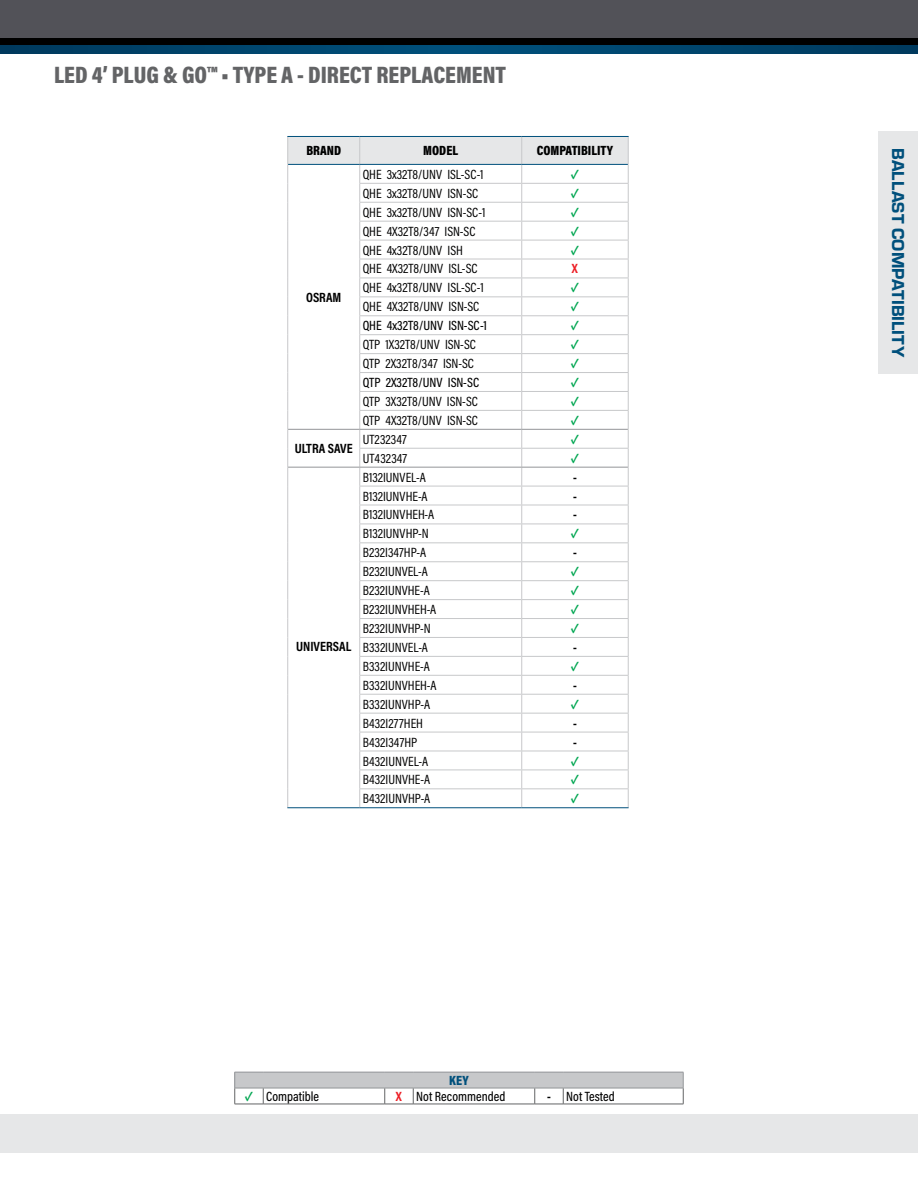
<style>
.page{position:relative;width:918px;height:1188px;background:#fff}
.page>*{position:absolute;margin:0;border:0;box-sizing:border-box;transform-origin:0 0}
.t1{font:900 24px "Acumin Pro Cond";color:#636466}
.t2{font:18px "Eurostile Hea";letter-spacing:.005em;color:#00507c}
.t3{font:13.5px "Acumin Pro Cond";color:#000}
.t4{font:500 13.5px "Acumin Pro Cond";color:#000}
.t5{font:700 13.5px "Acumin Pro Cond";color:#000}
.t6{font:700 13.5px "Acumin Pro Cond";color:#00a651}
.t7{font:900 13.5px "Acumin Pro Cond";color:#000}
.t8{font:900 13.5px "Acumin Pro Cond";color:#00507c}
.t9{font:700 13.5px "Acumin Pro Cond";color:#ed1d24}
.s1{font-weight:700;color:#00a651}
.s2{font-weight:700;color:#ed1d24}
.s3{font-weight:700}
</style>
<div class="page">
<div style="left:235px;top:1072px;width:448px;height:16px;background:#c7c8ca"></div>
<hr style="left:263px;top:1104px;width:122px;height:1px;background:#636466">
<hr style="left:413px;top:1104px;width:122px;height:1px;background:#636466">
<hr style="left:563px;top:1104px;width:120px;height:1px;background:#636466">
<hr style="left:263px;top:1072px;width:122px;height:1px;background:#939598">
<svg style="left:385px;top:1072px;width:28px;height:1px"></svg>
<hr style="left:413px;top:1072px;width:122px;height:1px;background:#939598">
<svg style="left:535px;top:1072px;width:28px;height:1px"></svg>
<hr style="left:563px;top:1072px;width:120px;height:1px;background:#939598">
<svg style="left:683px;top:1072px;width:1px;height:32px"></svg>
<svg style="left:234px;top:1072px;width:30px;height:33px"></svg>
<hr style="left:263px;top:1088px;width:122px;height:1px;background:#939598">
<svg style="left:384px;top:1088px;width:30px;height:17px"></svg>
<hr style="left:413px;top:1088px;width:122px;height:1px;background:#939598">
<svg style="left:534px;top:1088px;width:30px;height:17px"></svg>
<hr style="left:563px;top:1088px;width:120px;height:1px;background:#939598">
<div style="left:878px;top:131px;width:40px;height:243px;background:#e6e7e8"></div>
<svg style="left:0;top:45px;width:918px;height:9px;background:#00446c"></svg>
<div style="left:0;top:33px;width:918px;height:12px;background:#000"></div>
<div style="left:0;top:0;width:918px;height:37px;background:#525258"></div>
<svg style="left:287px;top:137px;width:342px;height:670px"></svg>
<hr style="left:288px;top:429px;width:72px;height:1px;background:#939598">
<hr style="left:288px;top:467px;width:72px;height:1px;background:#939598">
<hr style="left:360px;top:429px;width:162px;height:1px;background:#939598">
<hr style="left:522px;top:429px;width:106px;height:1px;background:#939598">
<hr style="left:360px;top:467px;width:162px;height:1px;background:#939598">
<hr style="left:522px;top:467px;width:106px;height:1px;background:#939598">
<hr style="left:359px;top:524px;width:163px;height:1px;background:#c7c8ca">
<hr style="left:522px;top:524px;width:107px;height:1px;background:#c7c8ca">
<hr style="left:287px;top:136px;width:73px;height:1px;background:#00507c">
<hr style="left:360px;top:136px;width:162px;height:1px;background:#00507c">
<hr style="left:522px;top:136px;width:107px;height:1px;background:#00507c">
<hr style="left:288px;top:164px;width:72px;height:1px;background:#00507c">
<hr style="left:360px;top:164px;width:162px;height:1px;background:#00507c">
<hr style="left:522px;top:164px;width:106px;height:1px;background:#00507c">
<hr style="left:287px;top:807px;width:73px;height:1px;background:#00507c">
<hr style="left:360px;top:807px;width:162px;height:1px;background:#00507c">
<hr style="left:522px;top:807px;width:107px;height:1px;background:#00507c">
<div style="left:0;top:1114px;width:918px;height:39px;background:#e6e7e8"></div>
<h1 class="t1" style="left:54px;top:59px;width:454px">LED 4’ PLUG &amp; GO™ • TYPE A - DIRECT REPLACEMENT</h1>
<p class="t7" style="left:306px;top:142px;width:36px">BRAND</p>
<p class="t7" style="left:423px;top:142px;width:36px">MODEL</p>
<p class="t7" style="left:537px;top:142px;width:78px">COMPATIBILITY</p>
<p class="t5" style="left:306px;top:288px;width:37px">OSRAM</p>
<p class="t5" style="left:295px;top:440px;width:59px">ULTRA SAVE</p>
<p class="t5" style="left:296px;top:637px;width:57px">UNIVERSAL</p>
<p class="t3" style="left:363px;top:165px;width:122px">QHE 3x32T8/UNV ISL-SC-1</p>
<p class="t6" style="left:571px;top:165px;width:10px">✓</p>
<p class="t3" style="left:363px;top:184px;width:117px">QHE 3x32T8/UNV ISN-SC</p>
<p class="t6" style="left:571px;top:184px;width:10px">✓</p>
<p class="t3" style="left:363px;top:203px;width:124px">QHE 3x32T8/UNV ISN-SC-1</p>
<p class="t6" style="left:571px;top:203px;width:10px">✓</p>
<p class="t3" style="left:363px;top:222px;width:114px">QHE 4X32T8/347 ISN-SC</p>
<p class="t6" style="left:571px;top:222px;width:10px">✓</p>
<p class="t3" style="left:363px;top:241px;width:102px">QHE 4x32T8/UNV ISH</p>
<p class="t6" style="left:571px;top:241px;width:10px">✓</p>
<p class="t3" style="left:363px;top:260px;width:116px">QHE 4X32T8/UNV ISL-SC</p>
<p class="t9" style="left:572px;top:260px;width:8px">X</p>
<p class="t3" style="left:363px;top:279px;width:123px">QHE 4x32T8/UNV ISL-SC-1</p>
<p class="t6" style="left:571px;top:279px;width:10px">✓</p>
<p class="t3" style="left:363px;top:298px;width:118px">QHE 4X32T8/UNV ISN-SC</p>
<p class="t6" style="left:571px;top:298px;width:10px">✓</p>
<p class="t4" style="left:363px;top:317px;width:126px">QHE 4x32T8/UNV ISN-SC-1</p>
<p class="t6" style="left:571px;top:317px;width:10px">✓</p>
<p class="t3" style="left:363px;top:336px;width:115px">QTP 1X32T8/UNV ISN-SC</p>
<p class="t6" style="left:571px;top:336px;width:10px">✓</p>
<p class="t3" style="left:363px;top:355px;width:113px">QTP 2X32T8/347 ISN-SC</p>
<p class="t6" style="left:571px;top:355px;width:10px">✓</p>
<p class="t4" style="left:363px;top:374px;width:118px">QTP 2X32T8/UNV ISN-SC</p>
<p class="t6" style="left:571px;top:373px;width:10px">✓</p>
<p class="t3" style="left:363px;top:393px;width:117px">QTP 3X32T8/UNV ISN-SC</p>
<p class="t6" style="left:571px;top:392px;width:10px">✓</p>
<p class="t3" style="left:363px;top:412px;width:117px">QTP 4X32T8/UNV ISN-SC</p>
<p class="t6" style="left:571px;top:411px;width:10px">✓</p>
<p class="t3" style="left:363px;top:430px;width:46px">UT232347</p>
<p class="t6" style="left:571px;top:430px;width:10px">✓</p>
<p class="t3" style="left:363px;top:449px;width:46px">UT432347</p>
<p class="t6" style="left:571px;top:449px;width:10px">✓</p>
<p class="t3" style="left:363px;top:468px;width:65px">B132IUNVEL-A</p>
<p class="t5" style="left:573px;top:468px;width:5px">-</p>
<p class="t3" style="left:363px;top:487px;width:66px">B132IUNVHE-A</p>
<p class="t5" style="left:573px;top:487px;width:5px">-</p>
<p class="t3" style="left:363px;top:506px;width:73px">B132IUNVHEH-A</p>
<p class="t5" style="left:573px;top:506px;width:5px">-</p>
<p class="t3" style="left:363px;top:525px;width:67px">B132IUNVHP-N</p>
<p class="t6" style="left:571px;top:525px;width:10px">✓</p>
<p class="t3" style="left:363px;top:544px;width:65px">B232I347HP-A</p>
<p class="t5" style="left:573px;top:544px;width:5px">-</p>
<p class="t3" style="left:363px;top:563px;width:67px">B232IUNVEL-A</p>
<p class="t6" style="left:571px;top:563px;width:10px">✓</p>
<p class="t3" style="left:363px;top:582px;width:69px">B232IUNVHE-A</p>
<p class="t6" style="left:571px;top:582px;width:10px">✓</p>
<p class="t3" style="left:363px;top:601px;width:75px">B232IUNVHEH-A</p>
<p class="t6" style="left:571px;top:601px;width:10px">✓</p>
<p class="t3" style="left:363px;top:620px;width:70px">B232IUNVHP-N</p>
<p class="t6" style="left:571px;top:619px;width:10px">✓</p>
<p class="t3" style="left:363px;top:639px;width:67px">B332IUNVEL-A</p>
<p class="t5" style="left:573px;top:638px;width:5px">-</p>
<p class="t3" style="left:363px;top:658px;width:69px">B332IUNVHE-A</p>
<p class="t6" style="left:571px;top:657px;width:10px">✓</p>
<p class="t3" style="left:363px;top:676px;width:75px">B332IUNVHEH-A</p>
<p class="t5" style="left:573px;top:676px;width:5px">-</p>
<p class="t3" style="left:363px;top:695px;width:69px">B332IUNVHP-A</p>
<p class="t6" style="left:571px;top:695px;width:10px">✓</p>
<p class="t3" style="left:363px;top:714px;width:62px">B432I277HEH</p>
<p class="t5" style="left:573px;top:714px;width:5px">-</p>
<p class="t3" style="left:363px;top:733px;width:56px">B432I347HP</p>
<p class="t5" style="left:573px;top:733px;width:5px">-</p>
<p class="t3" style="left:363px;top:752px;width:67px">B432IUNVEL-A</p>
<p class="t6" style="left:571px;top:752px;width:10px">✓</p>
<p class="t3" style="left:363px;top:771px;width:69px">B432IUNVHE-A</p>
<p class="t6" style="left:571px;top:771px;width:10px">✓</p>
<p class="t3" style="left:363px;top:790px;width:69px">B432IUNVHP-A</p>
<p class="t6" style="left:571px;top:790px;width:10px">✓</p>
<p class="t8" style="left:449px;top:1072px;width:21px">KEY</p>
<p class="t4" style="left:245px;top:1088px;width:76px"><span class="s1">✓</span> Compatible</p>
<p class="t4" style="left:396px;top:1088px;width:111px"><span class="s2">X</span> Not Recommended</p>
<p class="t4" style="left:547px;top:1088px;width:69px"><span class="s3">-</span> Not Tested</p>
<h2 class="t2" style="left:911px;top:148px;width:211px;rotate:90deg">BALLAST COMPATIBILITY</h2>
</div>
